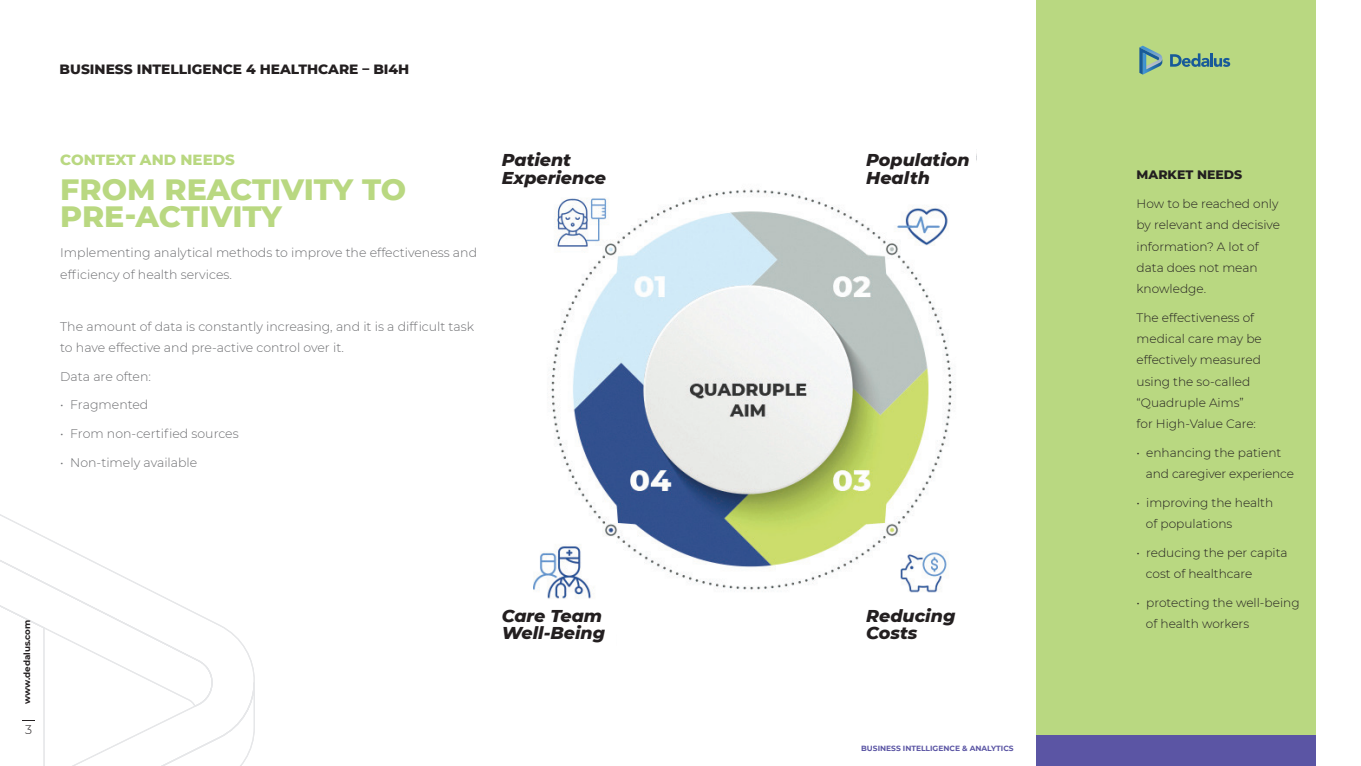
<style>
.page{position:relative;width:1361px;height:766px;background:#fff}
.page>*{position:absolute;margin:0;border:0;box-sizing:border-box;transform-origin:0 0}
.t1{font:800 30px/27.5px "Montserrat";color:#b9d881}
.t2{font:italic 800 17.5px/17.5px "Montserrat";color:#231f20}
.t3{font:800 15px "Montserrat";color:#b9d881}
.t4{font:800 13.75px "Montserrat";color:#231f20}
.t5{font:300 12.5px/21.2px "Montserrat";color:#6c6d70}
.t6{font:800 12.5px "Montserrat";color:#231f20}
.t7{font:300 12.5px "Montserrat";color:#231f20}
.t8{font:300 12.12px/21.2px "Montserrat";color:#231f20}
.t9{font:700 8.75px "Montserrat";letter-spacing:-.005em;color:#231f20}
.t10{font:700 7.5px "Montserrat";color:#5b55a4}
</style>
<div class="page">
<div style="left:1036px;top:0;width:279px;height:764px;background:#b9d881"></div>
<img style="left:534px;top:189px;width:418px;height:410px">
<div style="left:502px;top:149px;width:121px;height:45px;background:#fff"></div>
<div style="left:866px;top:149px;width:110px;height:54px;background:#fff"></div>
<div style="left:1036px;top:735px;width:279px;height:30px;background:#5b55a4"></div>
<svg style="left:1139px;top:46px;width:24px;height:29px"></svg>
<svg style="left:1170px;top:53px;width:60px;height:14px"></svg>
<svg style="left:0;top:535px;width:176px;height:68px"></svg>
<svg style="left:0;top:603px;width:255px;height:162px"></svg>
<p class="t4" style="left:60px;top:59px;width:351px">BUSINESS INTELLIGENCE 4 HEALTHCARE – BI4H</p>
<p class="t3" style="left:60px;top:148px;width:176px">CONTEXT AND NEEDS</p>
<h1 class="t1" style="left:60px;top:174px;width:347px">FROM REACTIVITY TO<br>PRE-ACTIVITY</h1>
<p class="t5" style="left:60px;top:242px;width:418px">Implementing analytical methods to improve the effectiveness and efficiency of health services.</p>
<p class="t5" style="left:60px;top:315px;width:415px">The amount of data is constantly increasing, and it is a difficult task to have effective and pre-active control over it.</p>
<p class="t5" style="left:60px;top:365px;width:92px">Data are often:</p>
<p class="t5" style="left:60px;top:394px;width:90px">• Fragmented</p>
<p class="t5" style="left:60px;top:422px;width:180px">• From non-certified sources</p>
<p class="t5" style="left:60px;top:451px;width:139px">• Non-timely available</p>
<h2 class="t2" style="left:502px;top:150px;width:106px">Patient<br>Experience</h2>
<h2 class="t2" style="left:866px;top:150px;width:105px">Population<br>Health</h2>
<p class="t9" style="left:21px;top:703px;width:86px;rotate:-90deg">www.dedalus.com</p>
<p class="t7" style="left:25px;top:720px;width:8px">3</p>
<h2 class="t2" style="left:502px;top:605px;width:105px">Care Team<br>Well-Being</h2>
<h2 class="t2" style="left:866px;top:605px;width:91px">Reducing<br>Costs</h2>
<p class="t10" style="left:861px;top:742px;width:154px">BUSINESS INTELLIGENCE &amp; ANALYTICS</p>
<p class="t6" style="left:1136px;top:165px;width:107px">MARKET NEEDS</p>
<p class="t8" style="left:1136px;top:192px;width:145px">How to be reached only by relevant and decisive information? A lot of data does not mean knowledge.</p>
<p class="t8" style="left:1136px;top:306px;width:127px">The effectiveness of medical care may be effectively measured using the so-called “Quadruple Aims” for High-Value Care:</p>
<p class="t8" style="left:1146px;top:441px;width:150px;text-indent:-9px">• enhancing the patient and caregiver experience</p>
<p class="t8" style="left:1146px;top:491px;width:129px;text-indent:-9px">• improving the health of populations</p>
<p class="t8" style="left:1146px;top:541px;width:143px;text-indent:-9px">• reducing the per capita cost of healthcare</p>
<p class="t8" style="left:1146px;top:591px;width:155px;text-indent:-9px">• protecting the well-being of health workers</p>
</div>
